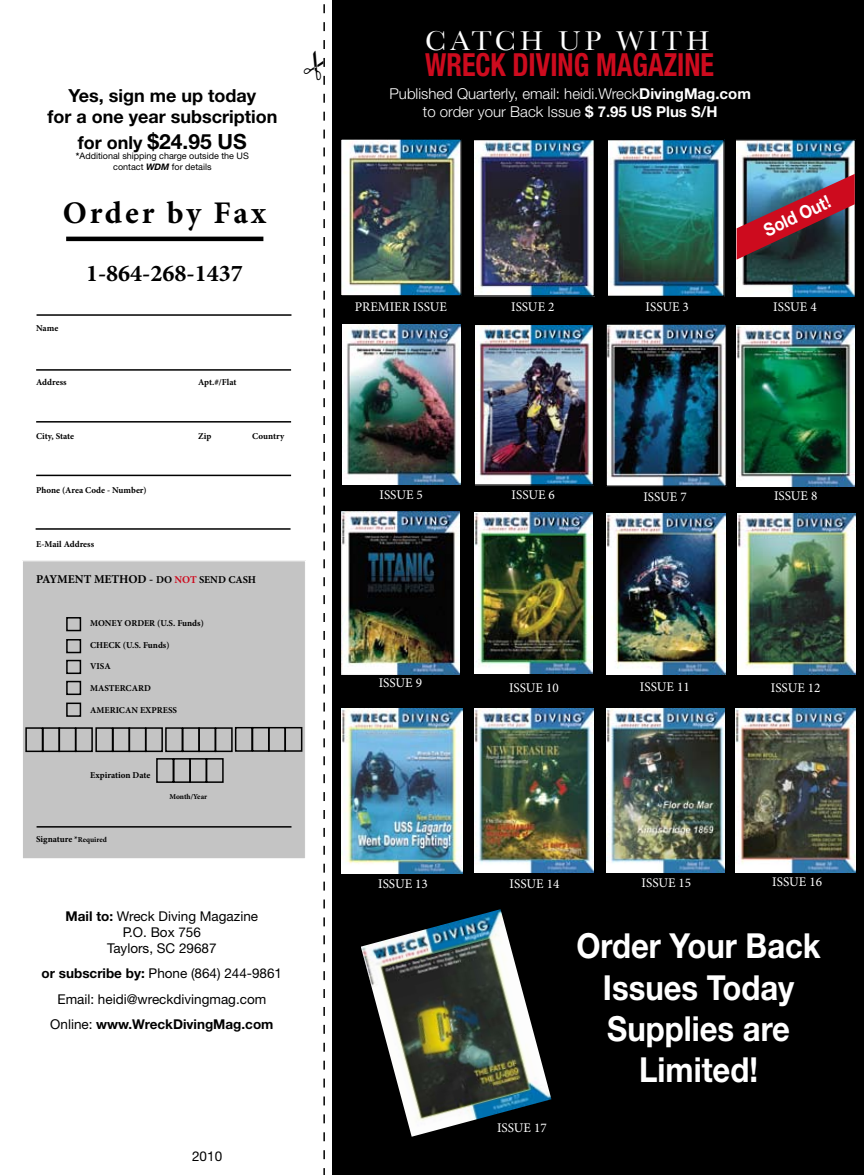
<style>
.page{position:relative;width:864px;height:1175px;background:#fff}
.page>*{position:absolute;margin:0;border:0;box-sizing:border-box;transform-origin:0 0}
.t1{font:700 34.5px/41.4px "Helvetica Neue";color:#fff;text-align:center;scale:.9 1}
.t2{font:700 condensed 31.8px "Helvetica Neue";color:#cd0b1e;scale:.88 1}
.t3{font:700 31.5px "Minion Pro";letter-spacing:.085em;color:#000}
.t4{font:28.5px "Baskerville";letter-spacing:.13em;color:#fff}
.t5{font:700 24px "Minion Pro";color:#000}
.t6{font:700 21px "Helvetica Neue";color:#000}
.t7{font:700 18px/21.6px "Helvetica Neue";color:#000;text-align:center}
.t8{font:700 18px "Helvetica Neue";color:#fff;scale:.9 1}
.t9{font:300 15px/18px "Helvetica Neue";color:#fff;text-align:center}
.t10{font:13.5px/16.2px "Helvetica Neue";color:#000;text-align:center}
.t11{font:13.2px "Minion Pro";color:#fff}
.t12{font:700 12px "Minion Pro";letter-spacing:-.005em;color:#000}
.t13{font:700 9px "Minion Pro";color:#000}
.t14{font:9px/10.8px "Helvetica Neue";color:#000;text-align:center}
.t15{font:700 7.5px "Minion Pro";letter-spacing:-.01em;color:#000}
.s1{font-size:18px}
.s2{font-weight:700}
.s3{font-weight:700;font-style:italic}
.s4{font-size:10.5px}
.s5{font-size:10.5px;color:#cd0b1e}
.s6{font-size:7.5px}
</style>
<div class="page">
<div style="left:333px;top:0;width:531px;height:1174px;background:#000"></div>
<div style="left:24px;top:562px;width:280px;height:295px;background:#c4c4c4"></div>
<div style="left:22px;top:560px;width:284px;height:299px;border:1px solid #fff"></div>
<hr style="left:66px;top:237px;width:197px;height:4px;background:#000">
<hr style="left:37px;top:314px;width:254px;height:2px;background:#000">
<hr style="left:36px;top:369px;width:255px;height:2px;background:#000">
<hr style="left:36px;top:421px;width:255px;height:1px;background:#000">
<hr style="left:36px;top:528px;width:255px;height:2px;background:#000">
<hr style="left:36px;top:474px;width:255px;height:2px;background:#000">
<div style="left:66px;top:617px;width:15px;height:14px;border:2px solid #000"></div>
<div style="left:66px;top:639px;width:15px;height:14px;border:2px solid #000"></div>
<div style="left:66px;top:660px;width:15px;height:14px;border:2px solid #000"></div>
<div style="left:66px;top:681px;width:15px;height:14px;border:2px solid #000"></div>
<div style="left:66px;top:702px;width:15px;height:15px;border:2px solid #000"></div>
<div style="left:25px;top:727px;width:18px;height:25px;border:2px solid #000"></div>
<div style="left:42px;top:727px;width:18px;height:25px;border:2px solid #000"></div>
<div style="left:58px;top:727px;width:18px;height:25px;border:2px solid #000"></div>
<div style="left:75px;top:727px;width:18px;height:25px;border:2px solid #000"></div>
<div style="left:95px;top:727px;width:18px;height:25px;border:2px solid #000"></div>
<div style="left:112px;top:727px;width:18px;height:25px;border:2px solid #000"></div>
<div style="left:128px;top:727px;width:18px;height:25px;border:2px solid #000"></div>
<div style="left:145px;top:727px;width:18px;height:25px;border:2px solid #000"></div>
<div style="left:165px;top:727px;width:18px;height:25px;border:2px solid #000"></div>
<div style="left:182px;top:727px;width:18px;height:25px;border:2px solid #000"></div>
<div style="left:198px;top:727px;width:18px;height:25px;border:2px solid #000"></div>
<div style="left:215px;top:727px;width:18px;height:25px;border:2px solid #000"></div>
<div style="left:235px;top:727px;width:18px;height:24px;border:2px solid #000"></div>
<div style="left:252px;top:727px;width:18px;height:24px;border:2px solid #000"></div>
<div style="left:268px;top:727px;width:18px;height:24px;border:2px solid #000"></div>
<div style="left:285px;top:727px;width:17px;height:24px;border:2px solid #000"></div>
<div style="left:156px;top:758px;width:18px;height:25px;border:2px solid #000"></div>
<div style="left:173px;top:758px;width:18px;height:25px;border:2px solid #000"></div>
<div style="left:189px;top:758px;width:18px;height:25px;border:2px solid #000"></div>
<div style="left:206px;top:758px;width:18px;height:25px;border:2px solid #000"></div>
<hr style="left:37px;top:826px;width:255px;height:1px;background:#000">
<img style="left:342px;top:512px;width:118px;height:162px">
<img style="left:475px;top:141px;width:118px;height:154px">
<div style="left:472px;top:139px;width:123px;height:158px;border:1px solid #000"></div>
<img style="left:342px;top:140px;width:118px;height:154px">
<div style="left:340px;top:138px;width:122px;height:158px;border:1px solid #000"></div>
<img style="left:608px;top:141px;width:115px;height:154px">
<div style="left:606px;top:139px;width:119px;height:158px;border:1px solid #000"></div>
<img style="left:737px;top:141px;width:117px;height:155px">
<div style="left:735px;top:139px;width:121px;height:159px;border:1px solid #000"></div>
<img style="left:343px;top:324px;width:118px;height:161px">
<img style="left:608px;top:325px;width:117px;height:160px">
<div style="left:606px;top:323px;width:121px;height:164px;border:1px solid #000"></div>
<img style="left:475px;top:326px;width:117px;height:158px">
<div style="left:473px;top:324px;width:121px;height:162px;border:1px solid #000"></div>
<img style="left:736px;top:325px;width:119px;height:161px">
<img style="left:474px;top:512px;width:119px;height:162px">
<img style="left:607px;top:514px;width:118px;height:161px">
<img style="left:737px;top:513px;width:119px;height:161px">
<img style="left:342px;top:708px;width:121px;height:165px">
<img style="left:475px;top:709px;width:119px;height:164px">
<img style="left:606px;top:708px;width:119px;height:164px">
<img style="left:736px;top:708px;width:120px;height:164px">
<svg style="left:737px;top:174px;width:118px;height:86px"></svg>
<img style="left:361px;top:909px;width:190px;height:227px">
<svg style="left:304px;top:4px;width:21px;height:1170px"></svg>
<h3 class="t7" style="left:47px;top:84px;width:231px">Yes, sign me up today<br>for a one year subscription</h3>
<h3 class="t6" style="left:78px;top:128px;width:170px"><span class="s1">for only</span> $24.95 US</h3>
<p class="t14" style="left:76px;top:151px;width:174px"><span class="s2">*</span>Additional shipping charge outside the US contact <span class="s3">WDM</span> for details</p>
<h3 class="t3" style="left:63px;top:191px;width:205px">Order by Fax</h3>
<h3 class="t5" style="left:86px;top:256px;width:158px">1-864-268-1437</h3>
<p class="t13" style="left:36px;top:322px;width:24px">Name</p>
<p class="t13" style="left:36px;top:376px;width:32px">Address</p>
<p class="t13" style="left:198px;top:376px;width:40px">Apt.#/Flat</p>
<p class="t13" style="left:36px;top:430px;width:39px">City, State</p>
<p class="t13" style="left:198px;top:430px;width:15px">Zip</p>
<p class="t13" style="left:252px;top:430px;width:34px">Country</p>
<p class="t13" style="left:36px;top:484px;width:112px">Phone (Area Code - Number)</p>
<p class="t13" style="left:36px;top:538px;width:59px">E-Mail Address</p>
<h3 class="t12" style="left:36px;top:570px;width:221px">PAYMENT METHOD - <span class="s4">DO</span> <span class="s5">NOT</span> <span class="s4">SEND CASH</span></h3>
<p class="t13" style="left:90px;top:617px;width:115px">MONEY ORDER (U.S. Funds)</p>
<p class="t13" style="left:90px;top:638px;width:81px">CHECK (U.S. Funds)</p>
<p class="t13" style="left:90px;top:660px;width:22px">VISA</p>
<p class="t13" style="left:90px;top:682px;width:62px">MASTERCARD</p>
<p class="t13" style="left:90px;top:703px;width:88px">AMERICAN EXPRESS</p>
<p class="t13" style="left:90px;top:768px;width:62px">Expiration Date</p>
<p class="t13" style="left:36px;top:833px;width:72px">Signature *<span class="s6">Required</span></p>
<p class="t15" style="left:170px;top:791px;width:39px">Month/Year</p>
<h3 class="t10" style="left:66px;top:907px;width:194px"><span class="s2">Mail to:</span> Wreck Diving Magazine<br>P.O. Box 756<br>Taylors, SC 29687</h3>
<h3 class="t10" style="left:42px;top:960px;width:242px;line-height:25.2px"><span class="s2">or subscribe by:</span> Phone (864) 244-9861<br>Email: heidi@wreckdivingmag.com<br>Online: <span class="s2">www.WreckDivingMag.com</span></h3>
<h3 class="t10" style="left:192px;top:1148px;width:32px">2010</h3>
<h3 class="t4" style="left:425px;top:24px;width:286px">CATCH UP WITH</h3>
<h2 class="t2" style="left:425px;top:46px;width:330px">WRECK DIVING MAGAZINE</h2>
<h3 class="t9" style="left:390px;top:84px;width:363px">Published Quarterly, email: heidi.Wreck<span class="s2">DivingMag.com </span>to order your Back Issue <span class="s2">$ 7.95 US Plus S/H</span></h3>
<h3 class="t8" style="left:760px;top:221px;width:81px;rotate:-25deg">Sold Out!</h3>
<h3 class="t11" style="left:355px;top:298px;width:94px">PREMIER ISSUE</h3>
<h3 class="t11" style="left:511px;top:298px;width:45px">ISSUE 2</h3>
<h3 class="t11" style="left:646px;top:298px;width:45px">ISSUE 3</h3>
<h3 class="t11" style="left:773px;top:297px;width:45px">ISSUE 4</h3>
<h3 class="t11" style="left:380px;top:486px;width:45px">ISSUE 5</h3>
<h3 class="t11" style="left:512px;top:486px;width:45px">ISSUE 6</h3>
<h3 class="t11" style="left:643px;top:488px;width:45px">ISSUE 7</h3>
<h3 class="t11" style="left:379px;top:674px;width:45px">ISSUE 9</h3>
<h3 class="t11" style="left:509px;top:678px;width:51px">ISSUE 10</h3>
<h3 class="t11" style="left:640px;top:678px;width:51px">ISSUE 11</h3>
<h3 class="t11" style="left:774px;top:487px;width:45px">ISSUE 8</h3>
<h3 class="t11" style="left:771px;top:679px;width:51px">ISSUE 12</h3>
<h3 class="t11" style="left:378px;top:874px;width:51px">ISSUE 13</h3>
<h3 class="t11" style="left:510px;top:874px;width:51px">ISSUE 14</h3>
<h3 class="t11" style="left:497px;top:1119px;width:51px">ISSUE 17</h3>
<h3 class="t11" style="left:642px;top:873px;width:51px">ISSUE 15</h3>
<h3 class="t11" style="left:772px;top:873px;width:51px">ISSUE 16</h3>
<h1 class="t1" style="left:576px;top:924px;width:273px">Order Your Back<br>Issues Today<br>Supplies are<br>Limited!</h1>
</div>
